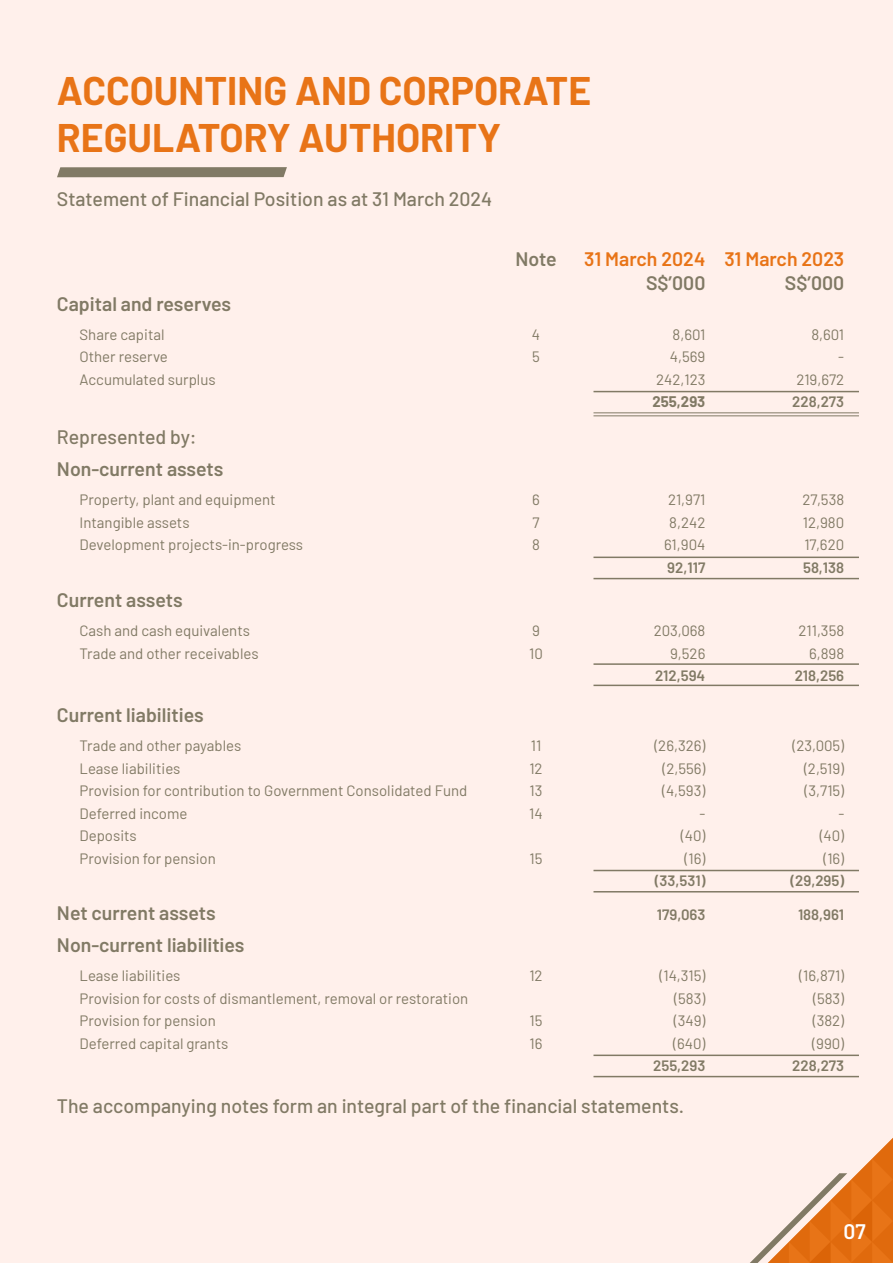
<style>
.page{position:relative;width:893px;height:1263px;background:#fff0eb}
.page>*{position:absolute;margin:0;border:0;box-sizing:border-box;transform-origin:0 0}
.t1{font:700 39px/46.8px "Barlow";color:#e87417}
.t2{font:600 21px "Barlow";color:#fff}
.t3{font:500 19.5px "Barlow";color:#817a65}
.t4{font:600 19.5px "Barlow";color:#817a65}
.t5{font:600 19.5px "Barlow";color:#e87417}
.t6{font:15px/22.5px "Barlow";color:#817a65}
.t7{font:600 15px "Barlow";color:#817a65}
.t8{font:700 15px "Barlow";color:#817a65}
</style>
<div class="page">
<svg style="left:750px;top:1138px;width:143px;height:125px"></svg>
<svg style="left:57px;top:167px;width:230px;height:10px"></svg>
<hr style="left:593px;top:391px;width:266px;height:1px;background:#817a65">
<hr style="left:593px;top:412px;width:266px;height:1px;background:#817a65">
<hr style="left:593px;top:415px;width:266px;height:1px;background:#817a65">
<hr style="left:593px;top:557px;width:266px;height:1px;background:#817a65">
<hr style="left:593px;top:578px;width:266px;height:1px;background:#817a65">
<hr style="left:593px;top:663px;width:266px;height:2px;background:#817a65">
<hr style="left:593px;top:685px;width:266px;height:1px;background:#817a65">
<hr style="left:593px;top:870px;width:266px;height:1px;background:#817a65">
<hr style="left:593px;top:891px;width:266px;height:1px;background:#817a65">
<hr style="left:593px;top:1054px;width:266px;height:2px;background:#817a65">
<hr style="left:593px;top:1076px;width:266px;height:1px;background:#817a65">
<h1 class="t1" style="left:57px;top:64px;width:536px">ACCOUNTING AND CORPORATE<br>REGULATORY AUTHORITY</h1>
<h3 class="t3" style="left:57px;top:185px;width:437px">Statement of Financial Position as at 31 March 2024</h3>
<h3 class="t4" style="left:57px;top:290px;width:176px">Capital and reserves</h3>
<p class="t6" style="left:80px;top:322px;width:138px">Share capital<br>Other reserve<br>Accumulated surplus</p>
<h3 class="t3" style="left:57px;top:423px;width:141px">Represented by:</h3>
<h3 class="t4" style="left:57px;top:455px;width:168px">Non-current assets</h3>
<p class="t6" style="left:80px;top:487px;width:225px">Property, plant and equipment<br>Intangible assets<br>Development projects-in-progress</p>
<h3 class="t4" style="left:57px;top:586px;width:127px">Current assets</h3>
<p class="t6" style="left:80px;top:618px;width:181px">Cash and cash equivalents<br>Trade and other receivables</p>
<h3 class="t4" style="left:57px;top:701px;width:148px">Current liabilities</h3>
<p class="t6" style="left:80px;top:733px;width:389px">Trade and other payables<br>Lease liabilities<br>Provision for contribution to Government Consolidated Fund<br>Deferred income<br>Deposits<br>Provision for pension</p>
<h3 class="t4" style="left:515px;top:244px;width:43px">Note</h3>
<h3 class="t5" style="left:584px;top:244px;width:123px">31 March 2024</h3>
<h3 class="t4" style="left:646px;top:269px;width:61px">S$’000</h3>
<p class="t6" style="left:532px;top:322px;width:10px">4<br>5</p>
<p class="t6" style="left:656px;top:322px;width:51px;text-align:right">8,601<br>4,569<br>242,123</p>
<p class="t8" style="left:652px;top:391px;width:55px">255,293</p>
<p class="t6" style="left:532px;top:487px;width:9px;text-align:justify">6<br>7<br>8</p>
<p class="t6" style="left:664px;top:487px;width:43px;text-align:center">21,971<br>8,242<br>61,904</p>
<p class="t7" style="left:667px;top:556px;width:40px">92,117</p>
<p class="t6" style="left:529px;top:618px;width:15px">9<br>10</p>
<p class="t6" style="left:654px;top:618px;width:53px;text-align:right">203,068<br>9,526</p>
<p class="t7" style="left:655px;top:665px;width:52px">212,594</p>
<p class="t6" style="left:529px;top:733px;width:15px;text-align:justify">11<br>12<br>13<br>14</p>
<p class="t6" style="left:529px;top:846px;width:14px">15</p>
<p class="t6" style="left:654px;top:733px;width:53px;text-align:right">(26,326) (2,556) (4,593) -<br>(40)<br>(16)</p>
<p class="t7" style="left:655px;top:870px;width:52px">(33,531)</p>
<h3 class="t5" style="left:724px;top:244px;width:121px">31 March 2023</h3>
<h3 class="t4" style="left:785px;top:269px;width:61px">S$’000</h3>
<p class="t6" style="left:796px;top:322px;width:49px;text-align:right">8,601<br>-<br>219,672</p>
<p class="t7" style="left:792px;top:391px;width:54px">228,273</p>
<p class="t6" style="left:802px;top:487px;width:43px;text-align:justify">27,538<br>12,980<br>17,620</p>
<p class="t7" style="left:803px;top:556px;width:43px">58,138</p>
<p class="t6" style="left:799px;top:618px;width:47px;text-align:right">211,358<br>6,898</p>
<p class="t7" style="left:795px;top:665px;width:51px">218,256</p>
<p class="t6" style="left:793px;top:733px;width:53px;text-align:right">(23,005) (2,519) (3,715)<br>-<br>(40)<br>(16)</p>
<p class="t7" style="left:790px;top:870px;width:55px">(29,295)</p>
<h3 class="t4" style="left:57px;top:899px;width:160px">Net current assets</h3>
<p class="t7" style="left:657px;top:903px;width:50px">179,063</p>
<p class="t7" style="left:798px;top:903px;width:48px">188,961</p>
<h3 class="t4" style="left:57px;top:931px;width:189px">Non-current liabilities</h3>
<p class="t6" style="left:80px;top:963px;width:390px">Lease liabilities<br>Provision for costs of dismantlement, removal or restoration<br>Provision for pension<br>Deferred capital grants</p>
<p class="t6" style="left:529px;top:963px;width:15px">12</p>
<p class="t6" style="left:529px;top:1008px;width:14px">15<br>16</p>
<p class="t6" style="left:673px;top:963px;width:34px;text-align:justify;text-indent:-14px">(14,315) (583) (349) (640)</p>
<p class="t7" style="left:653px;top:1055px;width:54px">255,293</p>
<h3 class="t3" style="left:57px;top:1091px;width:629px">The accompanying notes form an integral part of the financial statements.</h3>
<p class="t6" style="left:812px;top:963px;width:33px;text-align:justify;text-indent:-13px">(16,871) (583) (382) (990)</p>
<p class="t7" style="left:792px;top:1055px;width:54px">228,273</p>
<h2 class="t2" style="left:843px;top:1216px;width:24px">07</h2>
</div>
